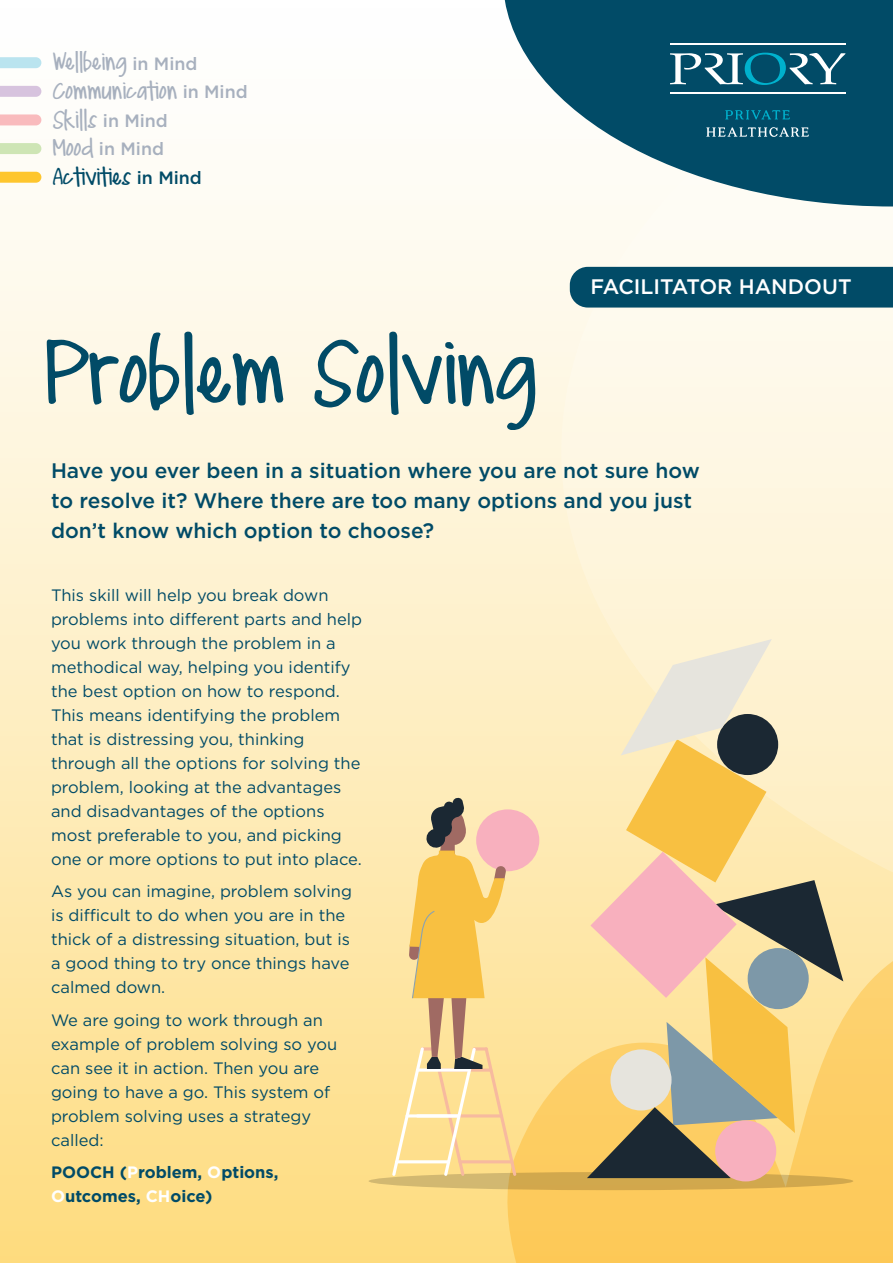
<style>
.page{position:relative;width:893px;height:1263px;background:#fff}
.page>*{position:absolute;margin:0;border:0;box-sizing:border-box;transform-origin:0 0}
.t1{font:300 54px "DJB Meand My Shadow";color:#014b67}
.t2{font:500 21px/30px "Gotham";color:#014b67}
.t3{font:500 21px "Gotham";color:#fff}
.t4{font:500 17.85px "Gotham";color:#a7b0be}
.t5{font:16.5px/24px "Gotham";color:#014b67}
.t6{font:700 16.5px/24px "Gotham";color:#014b67}
.t7{font:300 14.55px/28.7px "DJB Meand My Shadow";color:#a7b0be}
.t8{font:300 14.55px "DJB Meand My Shadow";color:#014b67}
.s1{font-family:"Gotham";font-weight:500;font-size:17.85px}
.s2{font-family:"DJB Meand My Shadow";font-weight:300;font-size:14.55px}
.s3{color:#fff}
</style>
<div class="page">
<div style="left:0;top:0;width:893px;height:1263px;background:linear-gradient(to bottom,#feffff,#fedd85)"></div>
<svg style="left:506px;top:939px;width:387px;height:324px;fill:#fdca5c"></svg>
<svg style="left:561px;top:206px;width:332px;height:797px"></svg>
<svg style="left:503px;top:0;width:390px;height:206px;fill:#014b67"></svg>
<svg style="left:369px;top:1172px;width:484px;height:18px;fill:#d2a84d"></svg>
<svg style="left:587px;top:639px;width:256px;height:539px"></svg>
<div style="left:476px;top:809px;width:63px;height:62px;background:#f8b0be;border-radius:50%"></div>
<svg style="left:392px;top:797px;width:124px;height:379px"></svg>
<svg style="left:0;top:57px;width:41px;height:11px"></svg>
<svg style="left:0;top:86px;width:41px;height:11px"></svg>
<svg style="left:0;top:114px;width:41px;height:11px"></svg>
<svg style="left:0;top:143px;width:41px;height:11px"></svg>
<svg style="left:0;top:172px;width:41px;height:11px"></svg>
<hr style="left:670px;top:43px;width:175px;height:2px;background:#fff">
<hr style="left:670px;top:93px;width:175px;height:1px;background:#fff">
<svg style="left:670px;top:53px;width:175px;height:32px"></svg>
<svg style="left:706px;top:127px;width:103px;height:10px"></svg>
<svg style="left:725px;top:110px;width:65px;height:9px"></svg>
<div style="left:570px;top:267px;width:323px;height:41px;background:#014b67"></div>
<p class="t7" style="left:53px;top:51px;width:196px">Wellbeing <span class="s1">in Mind<br></span>Communication <span class="s1">in Mind<br></span>Skills <span class="s1">in Mind</span></p>
<p class="t4" style="left:53px;top:137px;width:112px"><span class="s2">Mood</span> in Mind</p>
<p class="t8" style="left:53px;top:171px;width:150px">Activities <span class="s1">in Mind</span></p>
<p class="t3" style="left:591px;top:273px;width:263px">FACILITATOR HANDOUT</p>
<p class="t1" style="left:47px;top:354px;width:493px">Problem Solving</p>
<p class="t2" style="left:51px;top:455px;width:650px">Have you ever been in a situation where you are not sure how to resolve it? Where there are too many options and you just don’t know which option to choose?</p>
<p class="t5" style="left:51px;top:582px;width:313px">This skill will help you break down problems into different parts and help you work through the problem in a methodical way, helping you identify the best option on how to respond.<br>This means identifying the problem that is distressing you, thinking through all the options for solving the problem, looking at the advantages and disadvantages of the options most preferable to you, and picking one or more options to put into place.</p>
<p class="t5" style="left:51px;top:879px;width:302px">As you can imagine, problem solving is difficult to do when you are in the thick of a distressing situation, but is a good thing to try once things have calmed down.</p>
<p class="t5" style="left:51px;top:1008px;width:288px">We are going to work through an example of problem solving so you can see it in action. Then you are going to have a go. This system of problem solving uses a strategy called:</p>
<p class="t6" style="left:51px;top:1160px;width:229px">POOCH (<span class="s3">P</span>roblem, <span class="s3">O</span>ptions,<br><span class="s3">O</span>utcomes, <span class="s3">CH</span>oice)</p>
</div>
